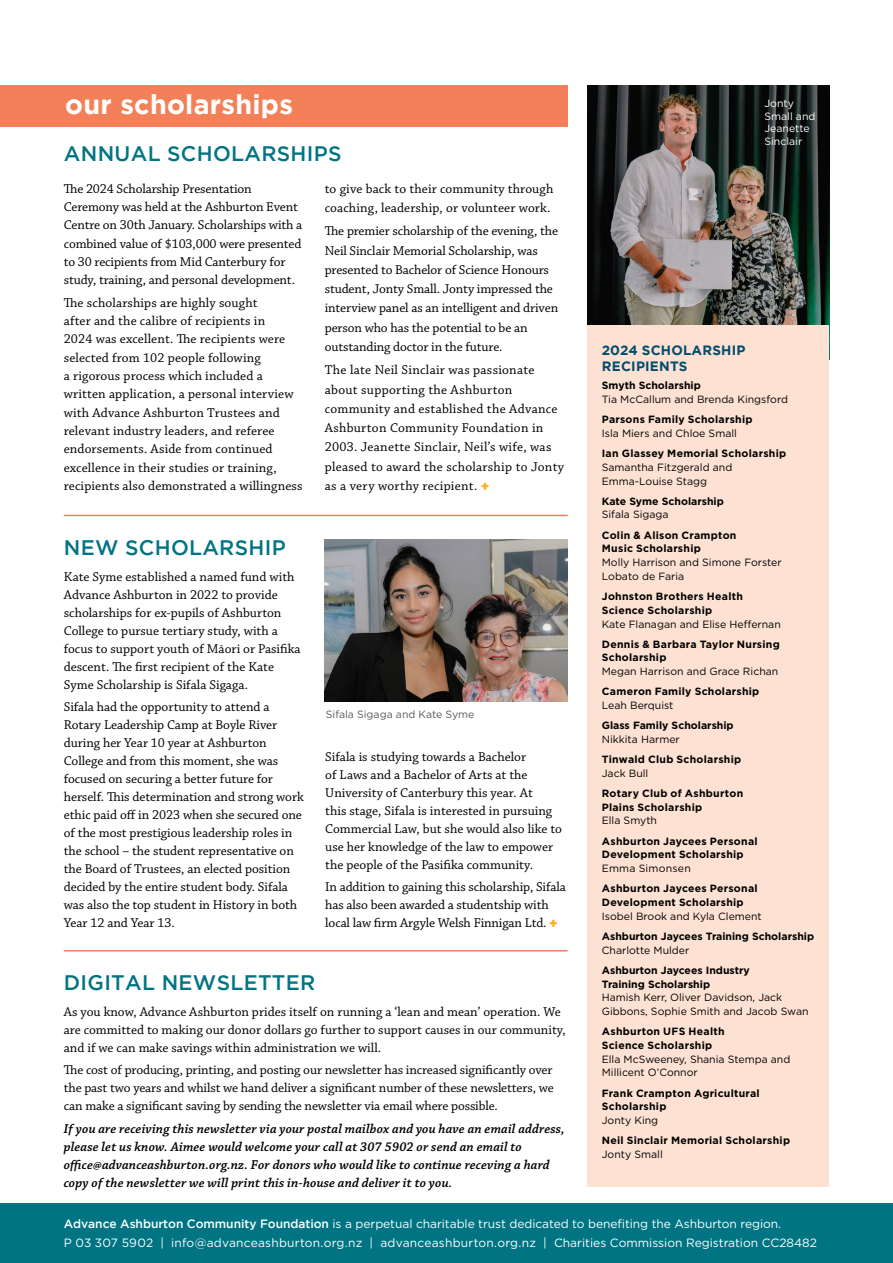
<style>
.page{position:relative;width:893px;height:1263px;background:#fff}
.page>*{position:absolute;margin:0;border:0;box-sizing:border-box;transform-origin:0 0}
._2_Text{font:700 27px "Gotham";letter-spacing:.01em;color:#fff}
._1_TITLE{font:500 21px "Gotham";letter-spacing:.015em;color:#007483}
._2_Text-2{font:13.5px/18px "Chaparral Pro";color:#000}
.End_note{font:italic 600 13.5px/18px "Chaparral Pro";letter-spacing:.01em;color:#000}
._2_Text-3{font:13.5px/19.2px "Chaparral Pro";letter-spacing:.02em;color:#000}
.subhead{font:700 13.5px/16.8px "Gotham";letter-spacing:.015em;color:#004d6d}
._2_Text-4{font:12px "Gotham";color:#fff}
._2_Text-5{font:700 10.5px/13.8px "Gotham";letter-spacing:.025em;color:#000}
._2_Text-6{font:10.5px/13.8px "Gotham";color:#000}
._2_Text-7{font:700 10.5px/13.8px "Gotham";color:#000}
.t1{font:10.5px/12.6px "Gotham";color:#fff}
.t2{font:10.5px "Gotham";color:#58595b}
.s1{font-family:"Gotham";font-weight:900;color:#fcaf17}
.s2{font-weight:700}
.s3{font-weight:400}
.s4{font-weight:500}
</style>
<div class="page">
<img style="left:588px;top:86px;width:241px;height:239px">
<div style="left:0;top:1203px;width:893px;height:60px;background:#007483"></div>
<div style="left:0;top:85px;width:568px;height:41px;background:#f48059"></div>
<hr style="left:64px;top:515px;width:504px;height:1px;background:#f48059">
<hr style="left:64px;top:950px;width:504px;height:1px;background:#f48059">
<div style="left:588px;top:325px;width:241px;height:861px;background:#fde1d2"></div>
<img style="left:325px;top:540px;width:243px;height:162px">
<p class="_2_Text" style="left:65px;top:89px;width:229px">our scholarships</p>
<p class="_1_TITLE" style="left:64px;top:141px;width:279px">ANNUAL SCHOLARSHIPS</p>
<p class="_2_Text-2" style="left:64px;top:180px;width:240px">The 2024 Scholarship Presentation Ceremony was held at the Ashburton Event Centre on 30th January. Scholarships with a combined value of $103,000 were presented to 30 recipients from Mid Canterbury for study, training, and personal development.</p>
<p class="_2_Text-2" style="left:64px;top:294px;width:240px">The scholarships are highly sought<br>after and the calibre of recipients in<br>2024 was excellent. The recipients were selected from 102 people following<br>a rigorous process which included a written application, a personal interview with Advance Ashburton Trustees and relevant industry leaders, and referee endorsements. Aside from continued excellence in their studies or training, recipients also demonstrated a willingness</p>
<p class="_1_TITLE" style="left:64px;top:535px;width:223px">NEW SCHOLARSHIP</p>
<p class="_2_Text-2" style="left:64px;top:568px;width:238px">Kate Syme established a named fund with Advance Ashburton in 2022 to provide scholarships for ex-pupils of Ashburton College to pursue tertiary study, with a focus to support youth of Māori or Pasifika descent. The first recipient of the Kate Syme Scholarship is Sifala Sigaga.</p>
<p class="_2_Text-2" style="left:64px;top:698px;width:241px">Sifala had the opportunity to attend a Rotary Leadership Camp at Boyle River during her Year 10 year at Ashburton College and from this moment, she was focused on securing a better future for herself. This determination and strong work ethic paid off in 2023 when she secured one of the most prestigious leadership roles in the school – the student representative on the Board of Trustees, an elected position decided by the entire student body. Sifala was also the top student in History in both Year 12 and Year 13.</p>
<p class="_2_Text-2" style="left:325px;top:179px;width:230px;line-height:19.2px">to give back to their community through coaching, leadership, or volunteer work.</p>
<p class="_2_Text-2" style="left:325px;top:222px;width:235px;line-height:19.2px">The premier scholarship of the evening, the Neil Sinclair Memorial Scholarship, was presented to Bachelor of Science Honours student, Jonty Small. Jonty impressed the interview panel as an intelligent and driven person who has the potential to be an outstanding doctor in the future.</p>
<p class="_2_Text-3" style="left:325px;top:361px;width:241px">The late Neil Sinclair was passionate about supporting the Ashburton community and established the Advance Ashburton Community Foundation in 2003. Jeanette Sinclair, Neil’s wife, was pleased to award the scholarship to Jonty as a very worthy recipient. <span class="s1">+</span></p>
<p class="t2" style="left:326px;top:707px;width:150px">Sifala Sigaga and Kate Syme</p>
<p class="_2_Text-2" style="left:325px;top:748px;width:238px">Sifala is studying towards a Bachelor<br>of Laws and a Bachelor of Arts at the University of Canterbury this year. At<br>this stage, Sifala is interested in pursuing Commercial Law, but she would also like to use her knowledge of the law to empower the people of the Pasifika community.</p>
<p class="_2_Text-2" style="left:325px;top:878px;width:242px">In addition to gaining this scholarship, Sifala has also been awarded a studentship with local law firm Argyle Welsh Finnigan Ltd. <span class="s1">+</span></p>
<p class="_1_TITLE" style="left:64px;top:970px;width:253px">DIGITAL NEWSLETTER</p>
<p class="_2_Text-2" style="left:64px;top:1003px;width:503px">As you know, Advance Ashburton prides itself on running a ‘lean and mean’ operation. We are committed to making our donor dollars go further to support causes in our community, and if we can make savings within administration we will.</p>
<p class="_2_Text-2" style="left:64px;top:1061px;width:491px;text-align:justify">The cost of producing, printing, and posting our newsletter has increased significantly over the past two years and whilst we hand deliver a significant number of these newsletters, we can make a significant saving by sending the newsletter via email where possible.</p>
<p class="End_note" style="left:64px;top:1120px;width:502px">If you are receiving this newsletter via your postal mailbox and you have an email address, please let us know. Aimee would welcome your call at 307 5902 or send an email to office@advanceashburton.org.nz. For donors who would like to continue receving a hard copy of the newsletter we will print this in-house and deliver it to you.</p>
<p class="t1" style="left:764px;top:97px;width:52px">Jonty<br>Small and<br>Jeanette<br>Sinclair</p>
<p class="subhead" style="left:602px;top:341px;width:145px">2024 SCHOLARSHIP<br>RECIPIENTS</p>
<p class="_2_Text-6" style="left:602px;top:378px;width:188px"><span class="s2">Smyth Scholarship<br></span>Tia McCallum and Brenda Kingsford</p>
<p class="_2_Text-5" style="left:602px;top:412px;width:152px">Parsons Family Scholarship<br><span class="s3">Isla Miers and Chloe Small</span></p>
<p class="_2_Text-6" style="left:602px;top:446px;width:186px"><span class="s2">Ian Glassey Memorial Scholarship<br></span>Samantha Fitzgerald and<br>Emma-Louise Stagg</p>
<p class="_2_Text-7" style="left:602px;top:494px;width:124px">Kate Syme Scholarship<br><span class="s3">Sifala Sigaga</span></p>
<p class="_2_Text-6" style="left:602px;top:528px;width:181px"><span class="s2">Colin &amp; Alison Crampton<br>Music Scholarship<br></span>Molly Harrison and Simone Forster<br>Lobato de Faria</p>
<p class="_2_Text-5" style="left:602px;top:589px;width:180px">Johnston Brothers Health<br>Science Scholarship<br><span class="s3">Kate Flanagan and Elise Heffernan</span></p>
<p class="_2_Text-5" style="left:602px;top:637px;width:179px">Dennis &amp; Barbara Taylor Nursing<br>Scholarship<br><span class="s3">Megan Harrison and Grace Richan</span></p>
<p class="_2_Text-5" style="left:602px;top:685px;width:159px">Cameron Family Scholarship<br><span class="s3">Leah Berquist</span></p>
<p class="_2_Text-7" style="left:602px;top:718px;width:133px">Glass Family Scholarship<br><span class="s3">Nikkita Harmer</span></p>
<p class="_2_Text-5" style="left:602px;top:752px;width:141px">Tinwald Club Scholarship<br><span class="s3">Jack Bull</span></p>
<p class="_2_Text-5" style="left:602px;top:786px;width:143px">Rotary Club of Ashburton<br>Plains Scholarship<br><span class="s3">Ella Smyth</span></p>
<p class="_2_Text-5" style="left:602px;top:834px;width:157px">Ashburton Jaycees Personal<br>Development Scholarship<br><span class="s3">Emma Simonsen</span></p>
<p class="_2_Text-5" style="left:602px;top:881px;width:161px">Ashburton Jaycees Personal<br>Development Scholarship<br><span class="s3">Isobel Brook and Kyla Clement</span></p>
<p class="_2_Text-7" style="left:602px;top:929px;width:214px">Ashburton Jaycees Training Scholarship<br><span class="s3">Charlotte Mulder</span></p>
<p class="_2_Text-6" style="left:602px;top:963px;width:208px"><span class="s2">Ashburton Jaycees Industry<br>Training Scholarship<br></span>Hamish Kerr, Oliver Davidson, Jack<br>Gibbons, Sophie Smith and Jacob Swan</p>
<p class="_2_Text-6" style="left:602px;top:1024px;width:190px"><span class="s2">Ashburton UFS Health<br>Science Scholarship<br></span>Ella McSweeney, Shania Stempa and<br>Millicent O’Connor</p>
<p class="_2_Text-5" style="left:602px;top:1086px;width:159px">Frank Crampton Agricultural<br>Scholarship<br><span class="s3">Jonty King</span></p>
<p class="_2_Text-5" style="left:602px;top:1133px;width:190px">Neil Sinclair Memorial Scholarship<br><span class="s3">Jonty Small</span></p>
<p class="_2_Text-4" style="left:64px;top:1216px;width:719px"><span class="s4">Advance Ashburton Community Foundation</span> is a perpetual charitable trust dedicated to benefiting the Ashburton region.</p>
<p class="_2_Text-4" style="left:64px;top:1235px;width:755px">P 03 307 5902 | info@advanceashburton.org.nz | advanceashburton.org.nz | Charities Commission Registration CC28482</p>
</div>
